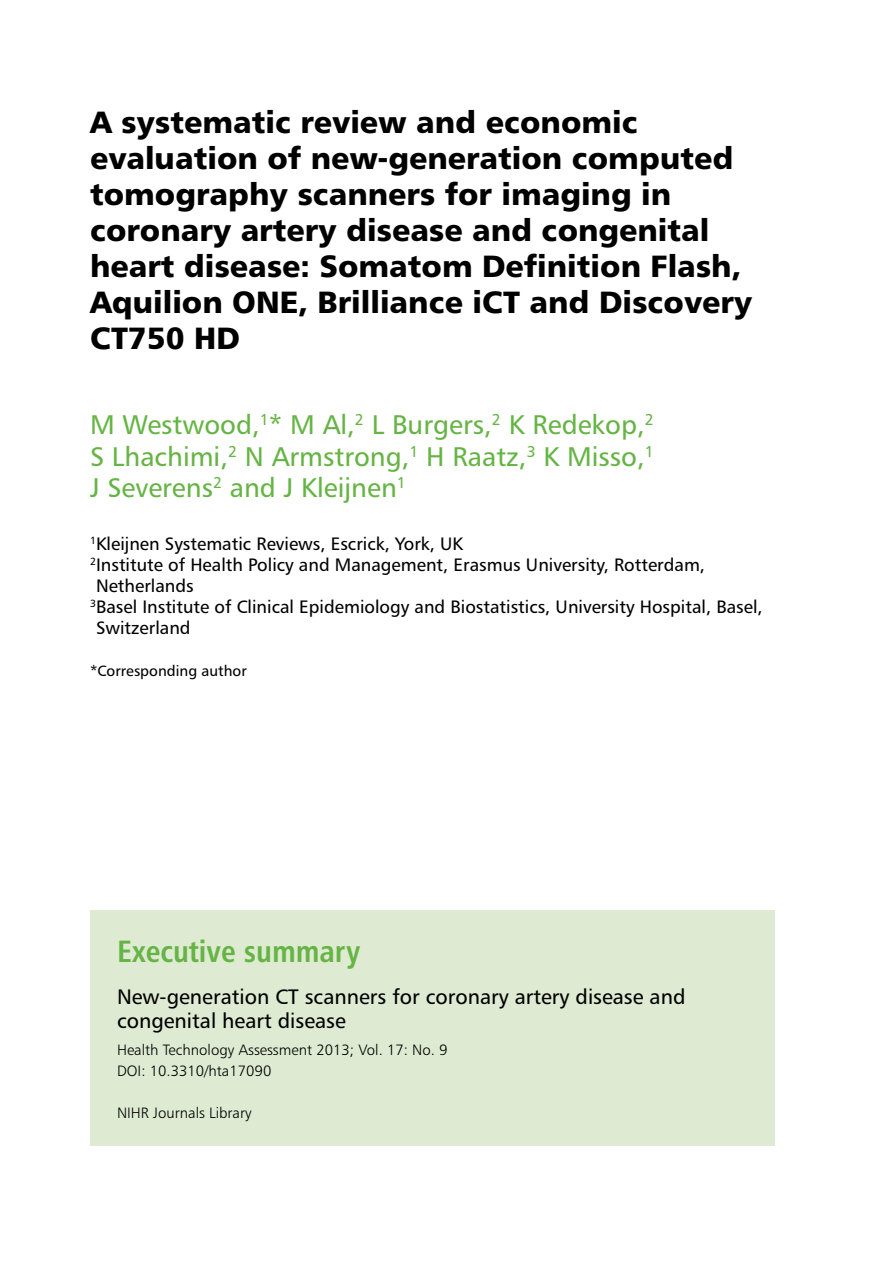
<style>
.page{position:relative;width:893px;height:1263px;background:#fff}
.page>*{position:absolute;margin:0;border:0;box-sizing:border-box;transform-origin:0 0}
.t1{font:30.75px/36px "Humanist 777 BT Black B";color:#000}
.t2{font:30.75px "Humanist 777 BT Bold Condensed B";color:#66b445}
.t3{font:27px/31.5px "Humanist 777 BT Roman B";color:#66b445;text-align:justify}
.t4{font:21px/24px "Humanist 777 BT Roman B";color:#000}
.t5{font:18px "Humanist 777 BT Roman B";color:#000}
.t6{font:15px/21px "Humanist 777 BT Light B";color:#000}
.t7{font:15px "Humanist 777 BT Roman B";color:#000}
</style>
<div class="page">
<div style="left:90px;top:910px;width:684px;height:236px;background:#deebd2"></div>
<p class="t1" style="left:90px;top:103px;width:664px">A systematic review and economic evaluation of new-generation computed tomography scanners for imaging in coronary artery disease and congenital heart disease: Somatom Definition Flash, Aquilion ONE, Brilliance iCT and Discovery CT750 HD</p>
<h2 class="t3" style="left:90px;top:409px;width:565px">M Westwood,<sup>1</sup>* M Al,<sup>2</sup> L Burgers,<sup>2</sup> K Redekop,<sup>2<br></sup>S Lhachimi,<sup>2</sup> N Armstrong,<sup>1</sup> H Raatz,<sup>3</sup> K Misso,<sup>1<br></sup>J Severens<sup>2</sup> and J Kleijnen<sup>1</sup></h2>
<p class="t5" style="left:90px;top:532px;width:375px"><sup>1</sup>Kleijnen Systematic Reviews, Escrick, York, UK</p>
<p class="t5" style="left:90px;top:553px;width:617px"><sup>2</sup>Institute of Health Policy and Management, Erasmus University, Rotterdam,</p>
<p class="t5" style="left:96px;top:574px;width:99px">Netherlands</p>
<p class="t5" style="left:90px;top:595px;width:674px"><sup>3</sup>Basel Institute of Clinical Epidemiology and Biostatistics, University Hospital, Basel,</p>
<p class="t5" style="left:96px;top:616px;width:96px">Switzerland</p>
<p class="t7" style="left:90px;top:661px;width:158px">*Corresponding author</p>
<h1 class="t2" style="left:117px;top:932px;width:245px">Executive summary</h1>
<p class="t4" style="left:117px;top:984px;width:570px">New-generation CT scanners for coronary artery disease and congenital heart disease</p>
<p class="t6" style="left:117px;top:1039px;width:332px">Health Technology Assessment 2013; Vol. 17: No. 9<br>DOI: 10.3310/hta17090</p>
<p class="t6" style="left:117px;top:1102px;width:136px">NIHR Journals Library</p>
</div>
